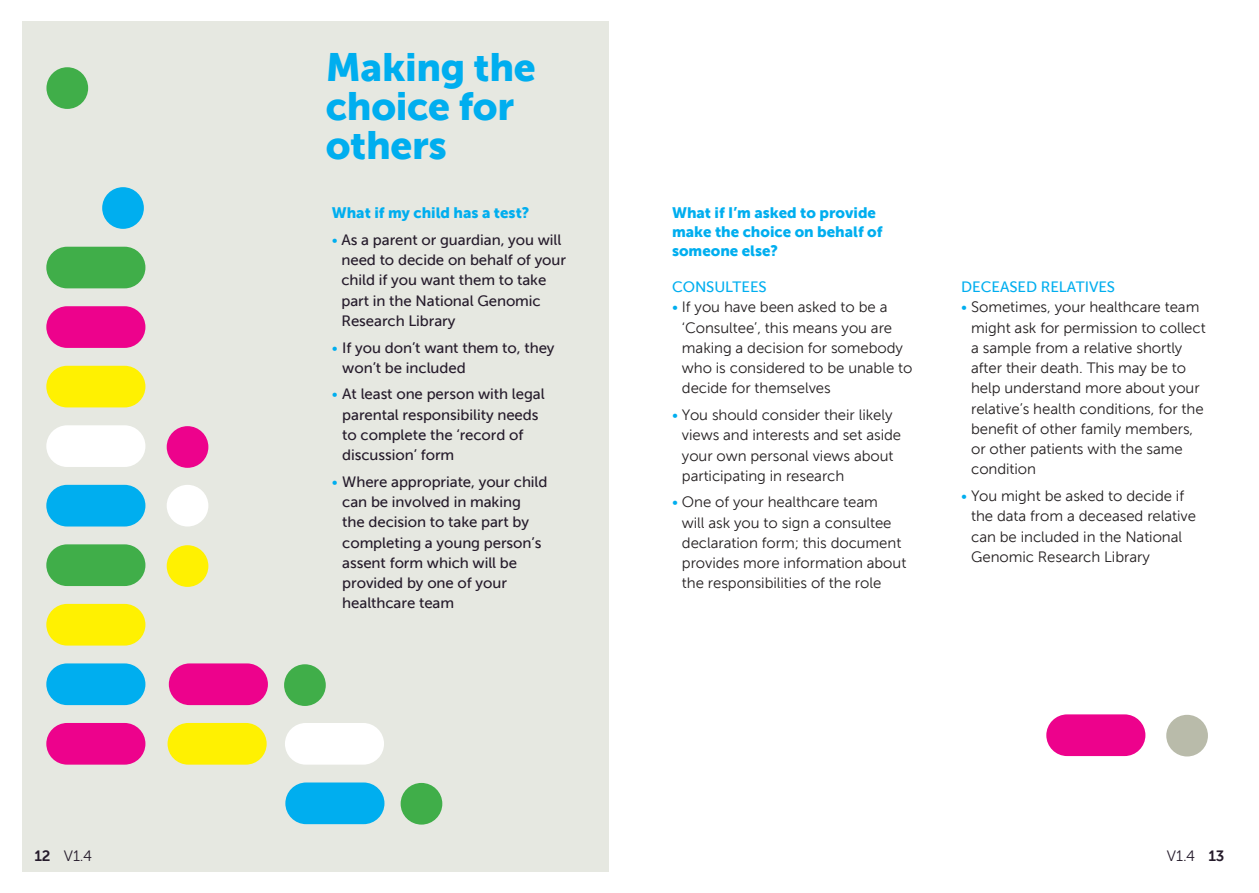
<style>
.page{position:relative;width:1259px;height:893px;background:#fff}
.page>*{position:absolute;margin:0;border:0;box-sizing:border-box;transform-origin:0 0}
.t1{font:39px/39px "Museo Sans 900";letter-spacing:-.01em;color:#00aeef}
.t2{font:15px/20.2px "Museo Sans 300";letter-spacing:-.005em;color:#231f20}
.t3{font:15px/20.2px "Museo Sans 500";letter-spacing:-.005em;color:#251b2b}
.t4{font:15px/18.8px "Museo Sans 900";color:#00aeef}
.t5{font:15px "Museo Sans 500";letter-spacing:-.005em;color:#00aeef}
.t6{font:15px "Museo Sans 300";color:#251b2b}
.s1{font-family:"Museo Sans 300";color:#00aeef}
.s2{color:#00aeef}
.s3{font-family:"Museo Sans 700"}
</style>
<div class="page">
<div style="left:22px;top:21px;width:586px;height:851px;background:#e6e8e1"></div>
<div style="left:1166px;top:715px;width:42px;height:41px;background:#b9bbaa;border-radius:50%"></div>
<div style="left:1046px;top:714px;width:99px;height:42px;background:#ed028c;border-radius:21px"></div>
<div style="left:167px;top:545px;width:41px;height:42px;background:#fff101;border-radius:50%"></div>
<div style="left:401px;top:783px;width:41px;height:42px;background:#40ae49;border-radius:50%"></div>
<div style="left:167px;top:426px;width:41px;height:42px;background:#ed028c;border-radius:50%"></div>
<div style="left:46px;top:425px;width:99px;height:42px;background:#fff;border-radius:21px"></div>
<div style="left:46px;top:604px;width:99px;height:42px;background:#fff101;border-radius:21px"></div>
<div style="left:169px;top:663px;width:99px;height:42px;background:#ed028c;border-radius:21px"></div>
<div style="left:46px;top:723px;width:99px;height:42px;background:#ed028c;border-radius:21px"></div>
<div style="left:46px;top:67px;width:42px;height:42px;background:#40ae49;border-radius:50%"></div>
<div style="left:102px;top:187px;width:42px;height:42px;background:#00aeef;border-radius:50%"></div>
<div style="left:284px;top:664px;width:42px;height:42px;background:#40ae49;border-radius:50%"></div>
<div style="left:46px;top:306px;width:99px;height:42px;background:#ed028c;border-radius:21px"></div>
<div style="left:46px;top:485px;width:99px;height:41px;background:#00aeef;border-radius:21px"></div>
<div style="left:46px;top:663px;width:99px;height:42px;background:#00aeef;border-radius:21px"></div>
<div style="left:285px;top:723px;width:99px;height:42px;background:#fff;border-radius:21px"></div>
<div style="left:167px;top:485px;width:41px;height:41px;background:#fff;border-radius:50%"></div>
<div style="left:46px;top:247px;width:99px;height:41px;background:#40ae49;border-radius:21px"></div>
<div style="left:46px;top:366px;width:99px;height:41px;background:#fff101;border-radius:21px"></div>
<div style="left:46px;top:544px;width:99px;height:42px;background:#40ae49;border-radius:21px"></div>
<div style="left:285px;top:782px;width:99px;height:42px;background:#00aeef;border-radius:21px"></div>
<div style="left:168px;top:723px;width:99px;height:42px;background:#fff101;border-radius:21px"></div>
<h1 class="t1" style="left:326px;top:47px;width:211px">Making the choice for others</h1>
<p class="t4" style="left:332px;top:204px;width:199px">What if my child has a test?</p>
<p class="t3" style="left:341px;top:230px;width:226px;text-indent:-10px"><span class="s1">•</span> As a parent or guardian, you will need to decide on behalf of your child if you want them to take part in the National Genomic<br>Research Library</p>
<p class="t3" style="left:342px;top:337px;width:214px;text-indent:-11px"><span class="s1">•</span> If you don’t want them to, they won’t be included</p>
<p class="t3" style="left:342px;top:384px;width:204px;text-indent:-11px"><span class="s1">•</span> At least one person with legal parental responsibility needs to complete the ‘record of discussion’ form</p>
<p class="t3" style="left:342px;top:472px;width:207px;text-indent:-11px"><span class="s1">•</span> Where appropriate, your child can be involved in making<br>the decision to take part by completing a young person’s assent form which will be provided by one of your healthcare team</p>
<p class="t4" style="left:672px;top:204px;width:212px">What if I’m asked to provide make the choice on behalf of someone else?</p>
<p class="t5" style="left:672px;top:279px;width:96px">CONSULTEES</p>
<p class="t2" style="left:682px;top:297px;width:232px;text-indent:-10px"><span class="s2">•</span> If you have been asked to be a ‘Consultee’, this means you are making a decision for somebody who is considered to be unable to decide for themselves</p>
<p class="t2" style="left:682px;top:405px;width:221px;text-indent:-10px"><span class="s2">•</span> You should consider their likely views and interests and set aside your own personal views about participating in research</p>
<p class="t2" style="left:682px;top:492px;width:226px;text-indent:-10px"><span class="s2">•</span> One of your healthcare team<br>will ask you to sign a consultee declaration form; this document provides more information about the responsibilities of the role</p>
<p class="t5" style="left:961px;top:279px;width:155px">DECEASED RELATIVES</p>
<p class="t2" style="left:971px;top:297px;width:236px;text-indent:-10px"><span class="s2">•</span> Sometimes, your healthcare team might ask for permission to collect a sample from a relative shortly after their death. This may be to help understand more about your relative’s health conditions, for the benefit of other family members, or other patients with the same condition</p>
<p class="t2" style="left:971px;top:486px;width:226px;text-indent:-10px"><span class="s2">•</span> You might be asked to decide if the data from a deceased relative can be included in the National<br>Genomic Research Library</p>
<p class="t6" style="left:34px;top:848px;width:59px"><span class="s3">12</span> V1.4</p>
<p class="t6" style="left:1167px;top:848px;width:59px">V1.4 <span class="s3">13</span></p>
</div>
